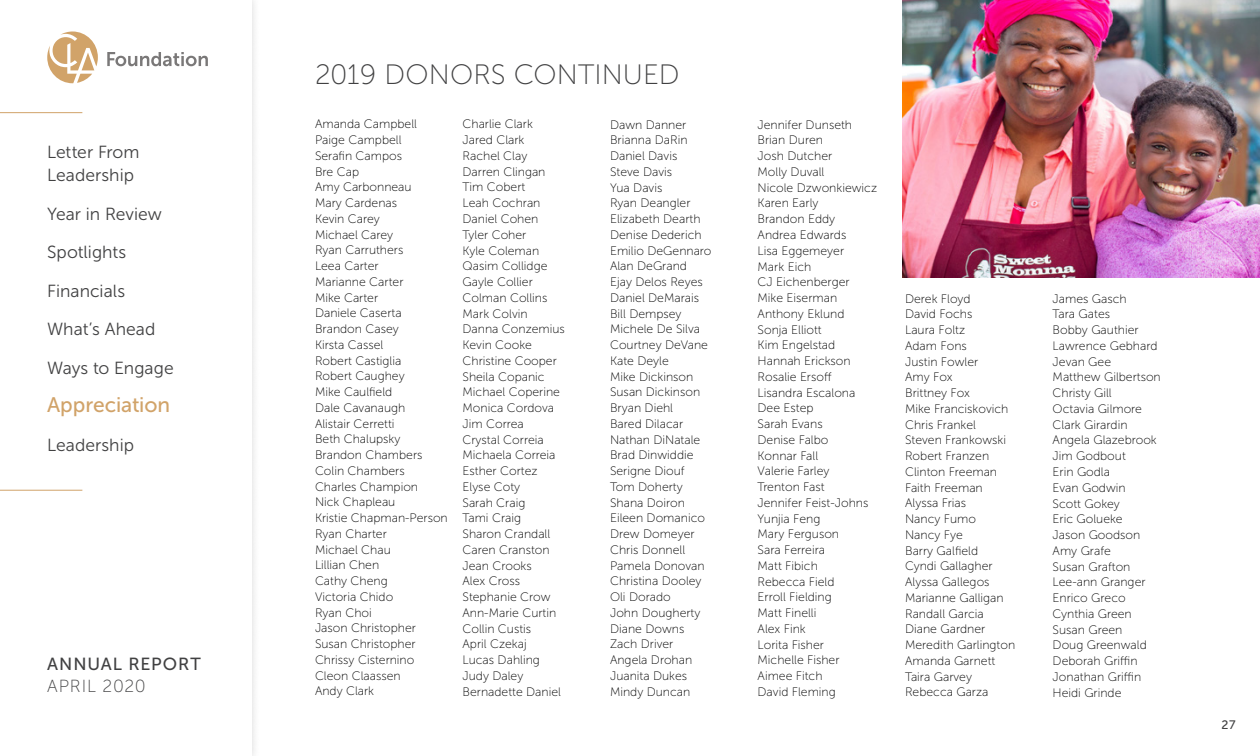
<style>
.page{position:relative;width:1260px;height:756px;background:#fff}
.page>*{position:absolute;margin:0;border:0;box-sizing:border-box;transform-origin:0 0}
.t1{font:28px "Museo Sans 100";letter-spacing:.005em;color:#414142}
.t2{font:21px "Museo Sans 500";letter-spacing:-.005em;color:#d1a369}
.t3{font:17.5px/22.8px "Museo Sans 300";color:#414142}
.t4{font:17.5px "Museo Sans 500";letter-spacing:.055em;color:#414142}
.t5{font:17.5px "Museo Sans 100";letter-spacing:.045em;color:#414142}
.t6{font:12.25px/15.8px "Museo Sans 100";color:#000}
.t7{font:12.25px "Museo Sans 500";color:#414142}
</style>
<div class="page">
<img style="left:903px;top:0;width:357px;height:277px">
<div style="left:0;top:0;width:261px;height:756px;background:#f9f9f9"></div>
<div style="left:0;top:0;width:252px;height:756px;background:#fff"></div>
<svg style="left:107px;top:52px;width:101px;height:14px"></svg>
<svg style="left:47px;top:32px;width:51px;height:51px"></svg>
<hr style="left:0;top:112px;width:82px;height:1px;background:#d1a369">
<hr style="left:0;top:490px;width:82px;height:1px;background:#d1a369">
<h3 class="t3" style="left:47px;top:141px;width:94px">Letter From<br>Leadership</h3>
<h3 class="t3" style="left:47px;top:202px;width:116px">Year in Review</h3>
<h3 class="t3" style="left:47px;top:241px;width:81px">Spotlights</h3>
<h3 class="t3" style="left:47px;top:279px;width:80px">Financials</h3>
<h3 class="t3" style="left:47px;top:318px;width:110px">What’s Ahead</h3>
<h3 class="t3" style="left:47px;top:356px;width:128px">Ways to Engage</h3>
<h2 class="t2" style="left:47px;top:393px;width:125px">Appreciation</h2>
<h3 class="t3" style="left:47px;top:433px;width:88px">Leadership</h3>
<h3 class="t4" style="left:47px;top:654px;width:155px">ANNUAL REPORT</h3>
<h3 class="t5" style="left:47px;top:677px;width:100px">APRIL 2020</h3>
<h1 class="t1" style="left:315px;top:60px;width:366px">2019 DONORS CONTINUED</h1>
<p class="t6" style="left:315px;top:116px;width:134px">Amanda Campbell<br>Paige Campbell<br>Serafin Campos<br>Bre Cap<br>Amy Carbonneau<br>Mary Cardenas<br>Kevin Carey<br>Michael Carey<br>Ryan Carruthers<br>Leea Carter<br>Marianne Carter<br>Mike Carter<br>Daniele Caserta<br>Brandon Casey<br>Kirsta Cassel<br>Robert Castiglia<br>Robert Caughey<br>Mike Caulfield<br>Dale Cavanaugh<br>Alistair Cerretti<br>Beth Chalupsky<br>Brandon Chambers<br>Colin Chambers<br>Charles Champion<br>Nick Chapleau<br>Kristie Chapman-Person<br>Ryan Charter<br>Michael Chau<br>Lillian Chen<br>Cathy Cheng<br>Victoria Chido<br>Ryan Choi<br>Jason Christopher<br>Susan Christopher<br>Chrissy Cisternino<br>Cleon Claassen<br>Andy Clark</p>
<p class="t6" style="left:463px;top:117px;width:104px">Charlie Clark<br>Jared Clark<br>Rachel Clay<br>Darren Clingan<br>Tim Cobert<br>Leah Cochran<br>Daniel Cohen<br>Tyler Coher<br>Kyle Coleman<br>Qasim Collidge<br>Gayle Collier<br>Colman Collins<br>Mark Colvin<br>Danna Conzemius<br>Kevin Cooke<br>Christine Cooper<br>Sheila Copanic<br>Michael Coperine<br>Monica Cordova<br>Jim Correa<br>Crystal Correia<br>Michaela Correia<br>Esther Cortez<br>Elyse Coty<br>Sarah Craig<br>Tami Craig<br>Sharon Crandall<br>Caren Cranston<br>Jean Crooks<br>Alex Cross<br>Stephanie Crow<br>Ann-Marie Curtin<br>Collin Custis<br>April Czekaj<br>Lucas Dahling<br>Judy Daley<br>Bernadette Daniel</p>
<p class="t6" style="left:610px;top:117px;width:103px">Dawn Danner<br>Brianna DaRin<br>Daniel Davis<br>Steve Davis<br>Yua Davis<br>Ryan Deangler<br>Elizabeth Dearth<br>Denise Dederich<br>Emilio DeGennaro<br>Alan DeGrand<br>Ejay Delos Reyes<br>Daniel DeMarais<br>Bill Dempsey<br>Michele De Silva<br>Courtney DeVane<br>Kate Deyle<br>Mike Dickinson<br>Susan Dickinson<br>Bryan Diehl<br>Bared Dilacar<br>Nathan DiNatale<br>Brad Dinwiddie<br>Serigne Diouf<br>Tom Doherty<br>Shana Doiron<br>Eileen Domanico<br>Drew Domeyer<br>Chris Donnell<br>Pamela Donovan<br>Christina Dooley<br>Oli Dorado<br>John Dougherty<br>Diane Downs<br>Zach Driver<br>Angela Drohan<br>Juanita Dukes<br>Mindy Duncan</p>
<p class="t6" style="left:758px;top:117px;width:121px">Jennifer Dunseth<br>Brian Duren<br>Josh Dutcher<br>Molly Duvall<br>Nicole Dzwonkiewicz<br>Karen Early<br>Brandon Eddy<br>Andrea Edwards<br>Lisa Eggemeyer<br>Mark Eich<br>CJ Eichenberger<br>Mike Eiserman<br>Anthony Eklund<br>Sonja Elliott<br>Kim Engelstad<br>Hannah Erickson<br>Rosalie Ersoff<br>Lisandra Escalona<br>Dee Estep<br>Sarah Evans<br>Denise Falbo<br>Konnar Fall<br>Valerie Farley<br>Trenton Fast<br>Jennifer Feist-Johns<br>Yunjia Feng<br>Mary Ferguson<br>Sara Ferreira<br>Matt Fibich<br>Rebecca Field<br>Erroll Fielding<br>Matt Finelli<br>Alex Fink<br>Lorita Fisher<br>Michelle Fisher<br>Aimee Fitch<br>David Fleming</p>
<p class="t6" style="left:905px;top:291px;width:112px">Derek Floyd<br>David Fochs<br>Laura Foltz<br>Adam Fons<br>Justin Fowler<br>Amy Fox<br>Brittney Fox<br>Mike Franciskovich<br>Chris Frankel<br>Steven Frankowski<br>Robert Franzen<br>Clinton Freeman<br>Faith Freeman<br>Alyssa Frias<br>Nancy Fumo<br>Nancy Fye<br>Barry Galfield<br>Cyndi Gallagher<br>Alyssa Gallegos<br>Marianne Galligan<br>Randall Garcia<br>Diane Gardner<br>Meredith Garlington<br>Amanda Garnett<br>Taira Garvey<br>Rebecca Garza</p>
<p class="t6" style="left:1053px;top:291px;width:110px">James Gasch<br>Tara Gates<br>Bobby Gauthier<br>Lawrence Gebhard<br>Jevan Gee<br>Matthew Gilbertson<br>Christy Gill<br>Octavia Gilmore<br>Clark Girardin<br>Angela Glazebrook<br>Jim Godbout<br>Erin Godla<br>Evan Godwin<br>Scott Gokey<br>Eric Golueke<br>Jason Goodson<br>Amy Grafe<br>Susan Grafton<br>Lee-ann Granger<br>Enrico Greco<br>Cynthia Green<br>Susan Green<br>Doug Greenwald<br>Deborah Griffin<br>Jonathan Griffin<br>Heidi Grinde</p>
<p class="t7" style="left:1221px;top:718px;width:16px">27</p>
</div>
